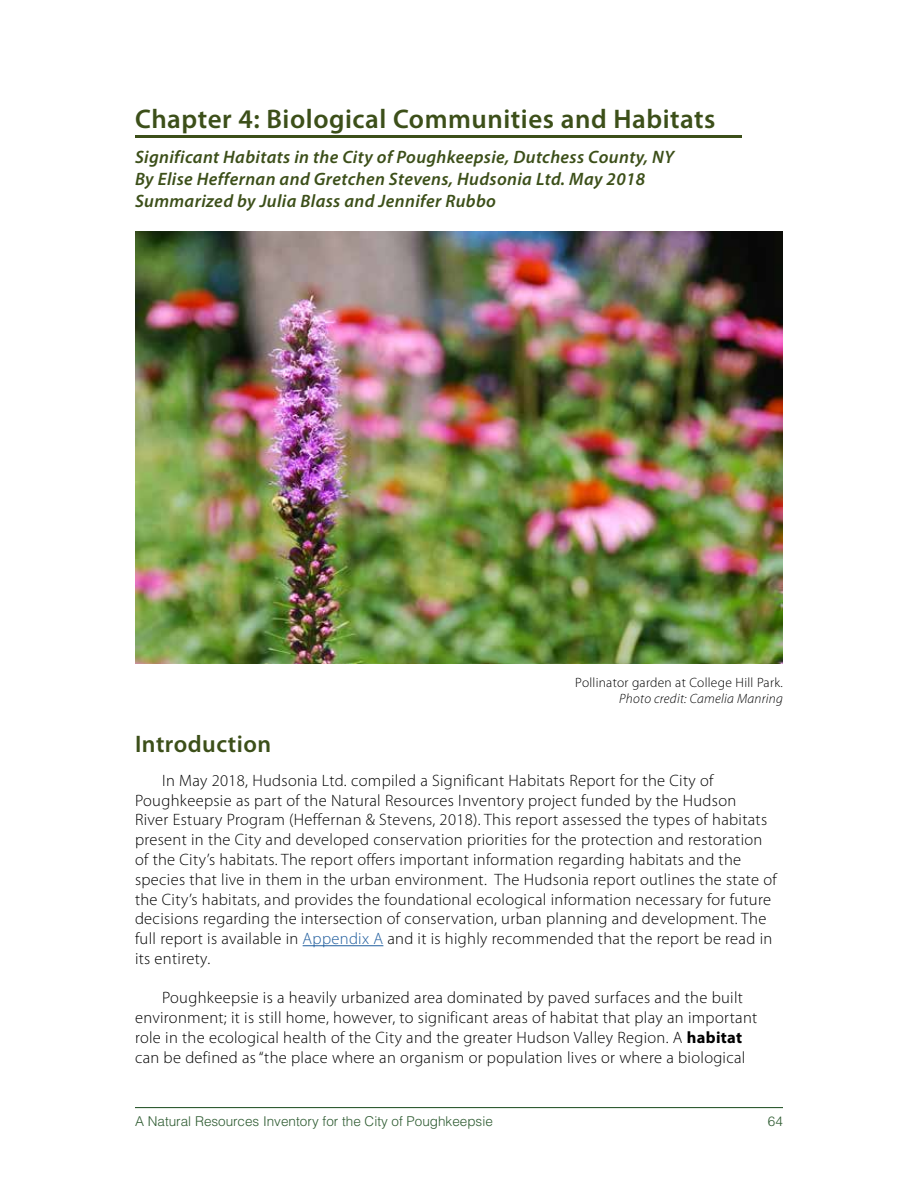
<style>
.page{position:relative;width:918px;height:1188px;background:#fff}
.page>*{position:absolute;margin:0;border:0;box-sizing:border-box;transform-origin:0 0}
.t1{font:600 27px "Myriad Pro";letter-spacing:.02em;color:#3c4f19}
.t2{font:600 24px "Myriad Pro";letter-spacing:.02em;color:#3c4f19}
.t3{font:italic 600 18px/21.6px "Myriad Pro";letter-spacing:.02em;color:#3c4f19}
.t4{font:300 16.5px/19.8px "Myriad Pro";letter-spacing:.02em;color:#000}
.t5{font:300 13.5px "Helvetica LT Std";color:#2f5c32}
.t6{font:300 13.5px "Myriad Pro";letter-spacing:.02em;color:#000}
.t7{font:italic 300 13.5px "Myriad Pro";letter-spacing:.02em;color:#000}
.s1{color:#215e9e}
.s2{font-weight:700}
</style>
<div class="page">
<hr style="left:135px;top:1107px;width:648px;height:1px;background:#2f5c32">
<hr style="left:135px;top:135px;width:607px;height:3px;background:#3c4f19">
<img style="left:135px;top:231px;width:648px;height:432px">
<hr style="left:303px;top:945px;width:80px;height:1px;background:#215e9e">
<h1 class="t1" style="left:135px;top:102px;width:582px">Chapter 4: Biological Communities and Habitats</h1>
<p class="t3" style="left:135px;top:146px;width:541px">Significant Habitats in the City of Poughkeepsie, Dutchess County, NY<br>By Elise Heffernan and Gretchen Stevens, Hudsonia Ltd. May 2018<br>Summarized by Julia Blass and Jennifer Rubbo</p>
<p class="t6" style="left:575px;top:674px;width:209px">Pollinator garden at College Hill Park.</p>
<p class="t7" style="left:619px;top:691px;width:165px">Photo credit: Camelia Manring</p>
<h2 class="t2" style="left:135px;top:729px;width:138px">Introduction</h2>
<p class="t4" style="left:135px;top:770px;width:643px;text-indent:27px">In May 2018, Hudsonia Ltd. compiled a Significant Habitats Report for the City of Poughkeepsie as part of the Natural Resources Inventory project funded by the Hudson<br>River Estuary Program (Heffernan &amp; Stevens, 2018). This report assessed the types of habitats present in the City and developed conservation priorities for the protection and restoration of the City’s habitats. The report offers important information regarding habitats and the species that live in them in the urban environment. The Hudsonia report outlines the state of the City’s habitats, and provides the foundational ecological information necessary for future decisions regarding the intersection of conservation, urban planning and development. The full report is available in <span class="s1">Appendix A</span> and it is highly recommended that the report be read in its entirety.</p>
<p class="t4" style="left:135px;top:988px;width:624px;text-indent:27px">Poughkeepsie is a heavily urbanized area dominated by paved surfaces and the built environment; it is still home, however, to significant areas of habitat that play an important role in the ecological health of the City and the greater Hudson Valley Region. A <span class="s2">habitat </span>can be defined as “the place where an organism or population lives or where a biological</p>
<p class="t5" style="left:135px;top:1112px;width:359px">A Natural Resources Inventory for the City of Poughkeepsie</p>
<p class="t5" style="left:768px;top:1112px;width:17px">64</p>
</div>
